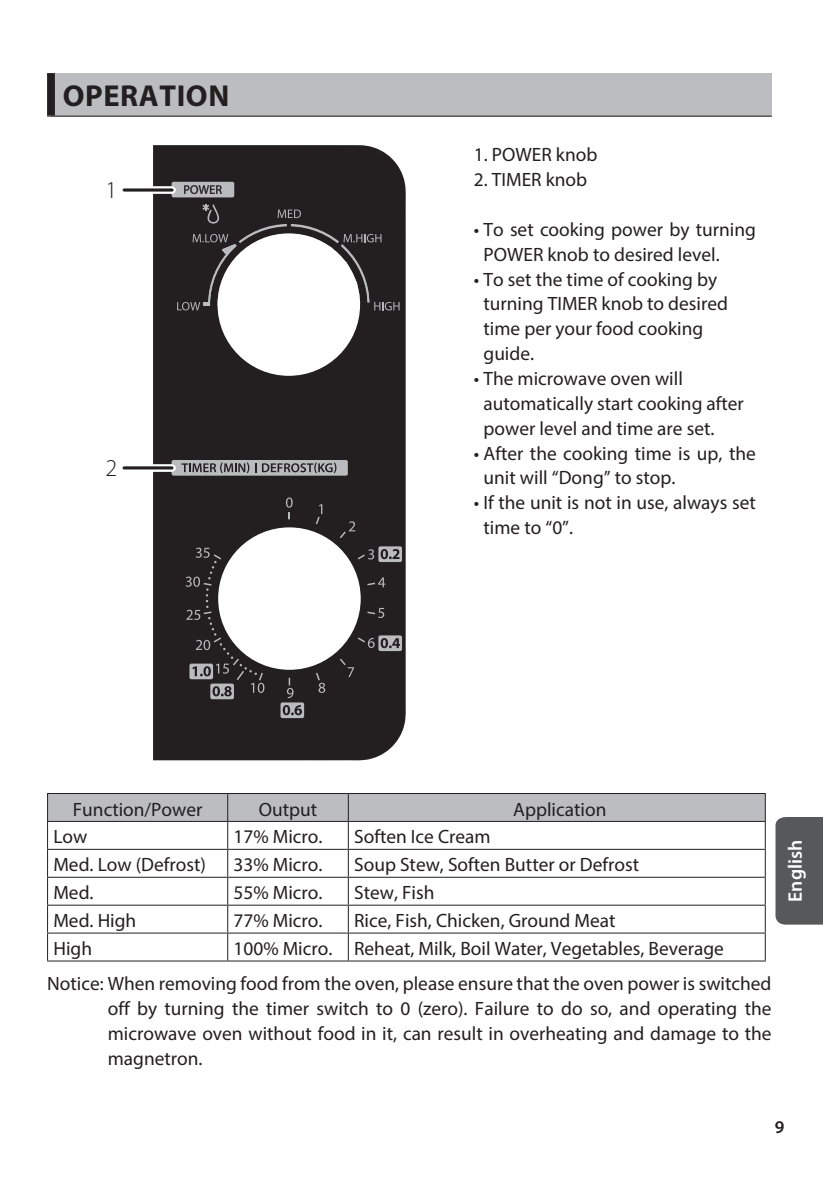
<style>
.page{position:relative;width:823px;height:1191px;background:#fff}
.page>*{position:absolute;margin:0;border:0;box-sizing:border-box;transform-origin:0 0}
.t1{font:700 30.4px "Myriad Pro";letter-spacing:.02em;color:#231f20}
.t2{font:300 24.2px "Myriad Pro";color:#231f20}
.t3{font:600 19.6px "Myriad Pro";color:#fff}
.t4{font:19.4px/24.8px "Myriad Pro";color:#231f20}
.t5{font:600 18px "Myriad Pro";color:#231f20}
</style>
<div class="page">
<div style="left:775px;top:817px;width:47px;height:107px;background:#57585a"></div>
<div style="left:51px;top:73px;width:720px;height:43px;background:#bcbdc0"></div>
<hr style="left:47px;top:116px;width:724px;height:1px;background:#231f20">
<div style="left:47px;top:73px;width:8px;height:43px;background:#231f20"></div>
<div style="left:153px;top:145px;width:252px;height:615px;background:#231f20"></div>
<div style="left:286px;top:217px;width:5px;height:175px;background:#231f20"></div>
<div style="left:378px;top:546px;width:24px;height:16px;background:#babbbe;border-radius:2px"></div>
<div style="left:378px;top:635px;width:24px;height:16px;background:#babbbe;border-radius:2px"></div>
<div style="left:280px;top:702px;width:24px;height:16px;background:#babbbe;border-radius:2px"></div>
<svg style="left:282px;top:705px;width:20px;height:10px"></svg>
<div style="left:210px;top:683px;width:24px;height:16px;background:#babbbe;border-radius:2px"></div>
<svg style="left:185px;top:497px;width:215px;height:201px"></svg>
<div style="left:171px;top:182px;width:63px;height:15px;background:#babbbe;border-radius:2px"></div>
<svg style="left:184px;top:185px;width:38px;height:9px"></svg>
<svg style="left:177px;top:203px;width:222px;height:187px"></svg>
<div style="left:171px;top:460px;width:176px;height:15px;background:#babbbe;border-radius:2px"></div>
<svg style="left:181px;top:462px;width:68px;height:11px"></svg>
<svg style="left:262px;top:462px;width:74px;height:11px"></svg>
<img style="left:122px;top:186px;width:49px;height:8px">
<svg style="left:171px;top:186px;width:5px;height:8px"></svg>
<svg style="left:124px;top:188px;width:48px;height:4px"></svg>
<svg style="left:47px;top:793px;width:718px;height:167px"></svg>
<hr style="left:47px;top:960px;width:180px;height:1px;background:#231f20">
<hr style="left:227px;top:960px;width:121px;height:1px;background:#231f20">
<hr style="left:348px;top:960px;width:417px;height:1px;background:#231f20">
<img style="left:122px;top:464px;width:49px;height:7px">
<svg style="left:171px;top:464px;width:4px;height:7px"></svg>
<hr style="left:124px;top:466px;width:48px;height:3px;background:#231f20">
<h1 class="t1" style="left:63px;top:76px;width:168px">OPERATION</h1>
<p class="t2" style="left:105px;top:176px;width:13px">1</p>
<p class="t2" style="left:105px;top:453px;width:13px">2</p>
<p class="t4" style="left:473px;top:142px;width:125px">1. POWER knob</p>
<p class="t4" style="left:473px;top:167px;width:115px">2. TIMER knob</p>
<p class="t4" style="left:483px;top:217px;width:274px;text-indent:-10px">• To set cooking power by turning<br>POWER knob to desired level.</p>
<p class="t4" style="left:483px;top:266px;width:246px;text-indent:-10px">• To set the time of cooking by turning TIMER knob to desired time per your food cooking guide.</p>
<p class="t4" style="left:483px;top:366px;width:262px;text-indent:-10px">• The microwave oven will automatically start cooking after power level and time are set.</p>
<p class="t4" style="left:483px;top:440px;width:274px;text-indent:-10px">• After the cooking time is up, the unit will “Dong” to stop.</p>
<p class="t4" style="left:483px;top:490px;width:274px;text-indent:-10px">• If the unit is not in use, always set time to “0”.</p>
<p class="t4" style="left:73px;top:796px;width:131px">Function/Power</p>
<p class="t4" style="left:259px;top:796px;width:60px">Output</p>
<p class="t4" style="left:513px;top:796px;width:95px">Application</p>
<p class="t4" style="left:53px;top:824px;width:35px">Low</p>
<p class="t4" style="left:233px;top:824px;width:90px">17% Micro.</p>
<p class="t4" style="left:354px;top:824px;width:138px">Soften Ice Cream</p>
<p class="t4" style="left:53px;top:852px;width:154px">Med. Low (Defrost)</p>
<p class="t4" style="left:233px;top:852px;width:90px">33% Micro.</p>
<p class="t4" style="left:354px;top:852px;width:286px">Soup Stew, Soften Butter or Defrost</p>
<p class="t4" style="left:53px;top:880px;width:42px">Med.</p>
<p class="t4" style="left:233px;top:880px;width:90px">55% Micro.</p>
<p class="t4" style="left:354px;top:880px;width:82px">Stew, Fish</p>
<p class="t4" style="left:53px;top:908px;width:84px">Med. High</p>
<p class="t4" style="left:233px;top:908px;width:90px">77% Micro.</p>
<p class="t4" style="left:354px;top:908px;width:263px">Rice, Fish, Chicken, Ground Meat</p>
<p class="t4" style="left:53px;top:936px;width:40px">High</p>
<p class="t4" style="left:47px;top:930px;width:725px;line-height:35.2px;text-indent:186px">100% Micro. Reheat, Milk, Boil Water, Vegetables, Beverage<br>Notice: When removing food from the oven, please ensure that the oven power is switched</p>
<p class="t4" style="left:108px;top:995px;width:665px;text-align:justify">off by turning the timer switch to 0 (zero). Failure to do so, and operating the microwave oven without food in it, can result in overheating and damage to the magnetron.</p>
<p class="t3" style="left:782px;top:901px;width:63px;rotate:-90deg">English</p>
<p class="t5" style="left:774px;top:1115px;width:11px">9</p>
</div>
